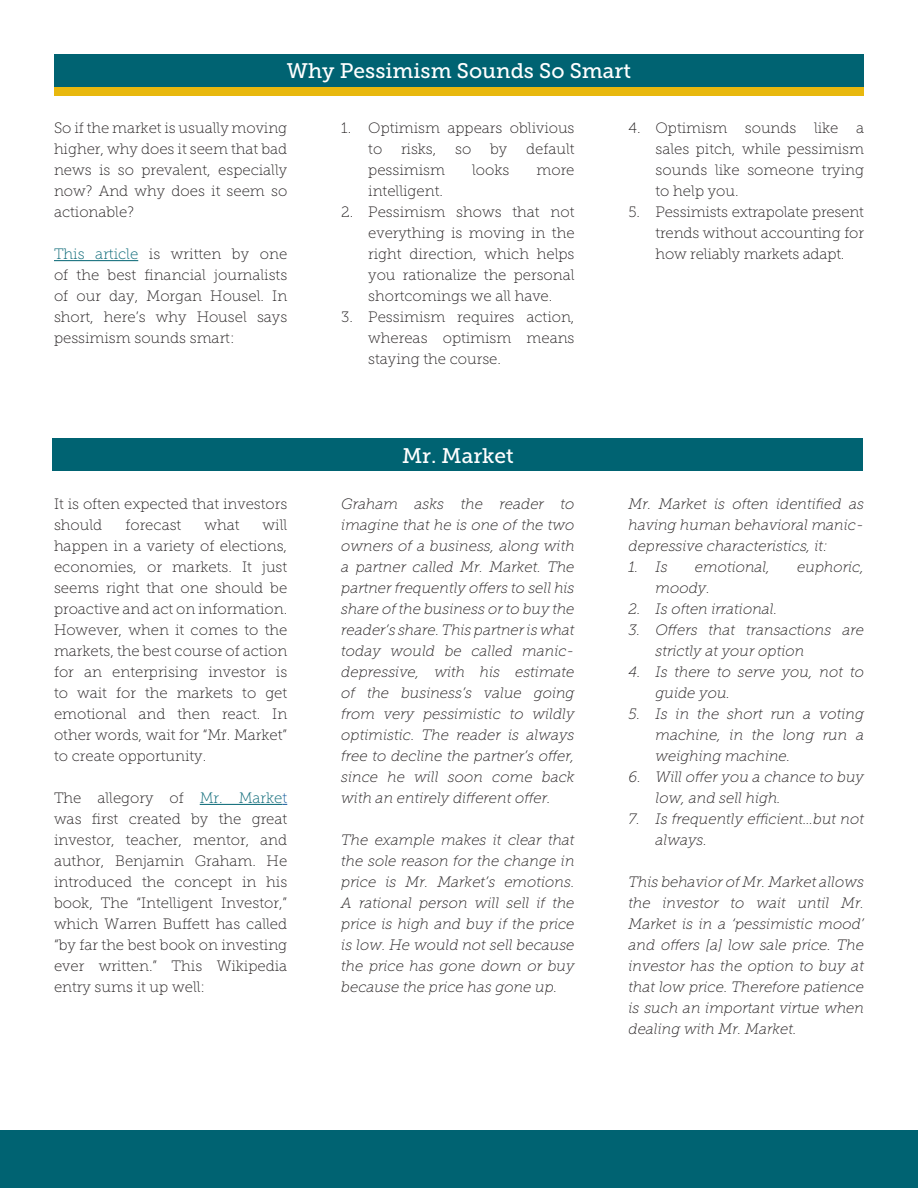
<style>
.page{position:relative;width:918px;height:1188px;background:#fff}
.page>*{position:absolute;margin:0;border:0;box-sizing:border-box;transform-origin:0 0}
.WMR_Headline{font:21px "Museo Slab 500";color:#fff}
.WMR_Bullets{font:15px/21px "Museo Slab 100";color:#231f20;text-align:justify}
.WMR_Bullets-2{font:italic 15px/21px "Museo Slab 100";color:#231f20;text-align:justify}
.s1{color:#006372}
.s2{color:#175d9e}
</style>
<div class="page">
<div style="left:54px;top:86px;width:810px;height:10px;background:#e8b80e"></div>
<div style="left:0;top:1131px;width:918px;height:57px;background:#006372"></div>
<div style="left:54px;top:54px;width:810px;height:32px;background:#006372"></div>
<hr style="left:54px;top:260px;width:84px;height:1px;background:#006372">
<div style="left:53px;top:438px;width:810px;height:33px;background:#006372"></div>
<hr style="left:200px;top:804px;width:83px;height:1px;background:#006372">
<p class="WMR_Headline" style="left:287px;top:59px;width:346px">Why Pessimism Sounds So Smart</p>
<p class="WMR_Bullets" style="left:54px;top:118px;width:235px">So if the market is usually moving higher, why does it seem that bad news is so prevalent, especially now? And why does it seem so actionable?</p>
<p class="WMR_Bullets" style="left:54px;top:244px;width:235px"><span class="s1">This article</span> is written by one of the best financial journalists of our day, Morgan Housel. In short, here’s why Housel says pessimism sounds smart:</p>
<p class="WMR_Bullets" style="left:54px;top:493px;width:235px">It is often expected that investors should</p>
<p class="WMR_Bullets" style="left:125px;top:514px;width:57px">forecast</p>
<p class="WMR_Bullets" style="left:204px;top:514px;width:37px">what</p>
<p class="WMR_Bullets" style="left:54px;top:514px;width:235px;text-indent:209px">will happen in a variety of elections, economies, or markets. It just seems right that one should be proactive and act on information.<br>However, when it comes to the markets, the best course of action for an enterprising investor is to wait for the markets to get emotional and then react. In other words, wait for “Mr. Market” to create opportunity.</p>
<p class="WMR_Bullets" style="left:54px;top:787px;width:235px">The allegory of <span class="s1">Mr. Marke</span><span class="s2">t </span>was first created by the great investor, teacher, mentor, and author, Benjamin Graham. He introduced the concept in his book, The “Intelligent Investor,” which Warren Buffett has called “by far the best book on investing ever written.” This Wikipedia entry sums it up well:</p>
<p class="WMR_Bullets" style="left:368px;top:118px;width:208px;text-indent:-27px">1. Optimism appears oblivious to risks, so by default pessimism</p>
<p class="WMR_Bullets" style="left:472px;top:160px;width:39px">looks</p>
<p class="WMR_Bullets" style="left:537px;top:160px;width:39px">more</p>
<p class="WMR_Bullets" style="left:368px;top:181px;width:76px">intelligent.</p>
<p class="WMR_Bullets" style="left:368px;top:202px;width:208px;text-indent:-27px">2. Pessimism shows that not everything is moving in the right direction, which helps you rationalize the personal shortcomings we all have.</p>
<p class="WMR_Bullets" style="left:368px;top:307px;width:208px;text-indent:-27px">3. Pessimism requires action, whereas optimism means staying the course.</p>
<p class="WMR_Headline" style="left:402px;top:444px;width:113px">Mr. Market</p>
<p class="WMR_Bullets-2" style="left:341px;top:493px;width:235px">Graham asks the reader to imagine that he is one of the two owners of a business, along with a partner called Mr. Market. The partner frequently offers to sell his share of the business or to buy the reader’s share. This partner is what today would be called manic&shy;depressive, with his estimate of the business’s value going from very pessimistic to wildly optimistic. The reader is always free to decline the partner’s offer, since he will soon come back with an entirely different offer.</p>
<p class="WMR_Bullets-2" style="left:341px;top:829px;width:235px">The example makes it clear that the sole reason for the change in price is Mr. Market’s emotions.<br>A rational person will sell if the price is high and buy if the price is low. He would not sell because the price has gone down or buy because the price has gone up.</p>
<p class="WMR_Bullets" style="left:656px;top:118px;width:210px;text-indent:-27px">4. Optimism sounds like a sales pitch, while pessimism sounds like someone trying to help you.</p>
<p class="WMR_Bullets" style="left:656px;top:202px;width:210px;text-indent:-27px">5. Pessimists extrapolate present trends without accounting for how reliably markets adapt.</p>
<p class="WMR_Bullets-2" style="left:629px;top:493px;width:237px">Mr. Market is often identified as having human behavioral manic&shy;depressive characteristics, it:</p>
<p class="WMR_Bullets-2" style="left:629px;top:556px;width:41px">1. Is</p>
<p class="WMR_Bullets-2" style="left:695px;top:556px;width:77px">emotional,</p>
<p class="WMR_Bullets-2" style="left:797px;top:556px;width:68px">euphoric,</p>
<p class="WMR_Bullets-2" style="left:656px;top:577px;width:56px">moody.</p>
<p class="WMR_Bullets-2" style="left:629px;top:598px;width:150px">2. Is often irrational.</p>
<p class="WMR_Bullets-2" style="left:656px;top:619px;width:210px;text-indent:-27px">3. Offers that transactions are strictly at your option</p>
<p class="WMR_Bullets-2" style="left:656px;top:661px;width:210px;text-indent:-27px">4. Is there to serve you, not to guide you.</p>
<p class="WMR_Bullets-2" style="left:656px;top:703px;width:210px;text-indent:-27px">5. Is in the short run a voting machine, in the long run a weighing machine.</p>
<p class="WMR_Bullets-2" style="left:656px;top:766px;width:210px;text-indent:-27px">6. Will offer you a chance to buy low, and sell high.</p>
<p class="WMR_Bullets-2" style="left:656px;top:808px;width:210px;text-indent:-27px">7. Is frequently efficient…but not always.</p>
<p class="WMR_Bullets-2" style="left:629px;top:871px;width:237px">This behavior of Mr. Market allows the investor to wait until Mr.<br>Market is in a ‘pessimistic mood’ and offers [a] low sale price. The investor has the option to buy at that low price. Therefore patience is such an important virtue when dealing with Mr. Market.</p>
</div>
